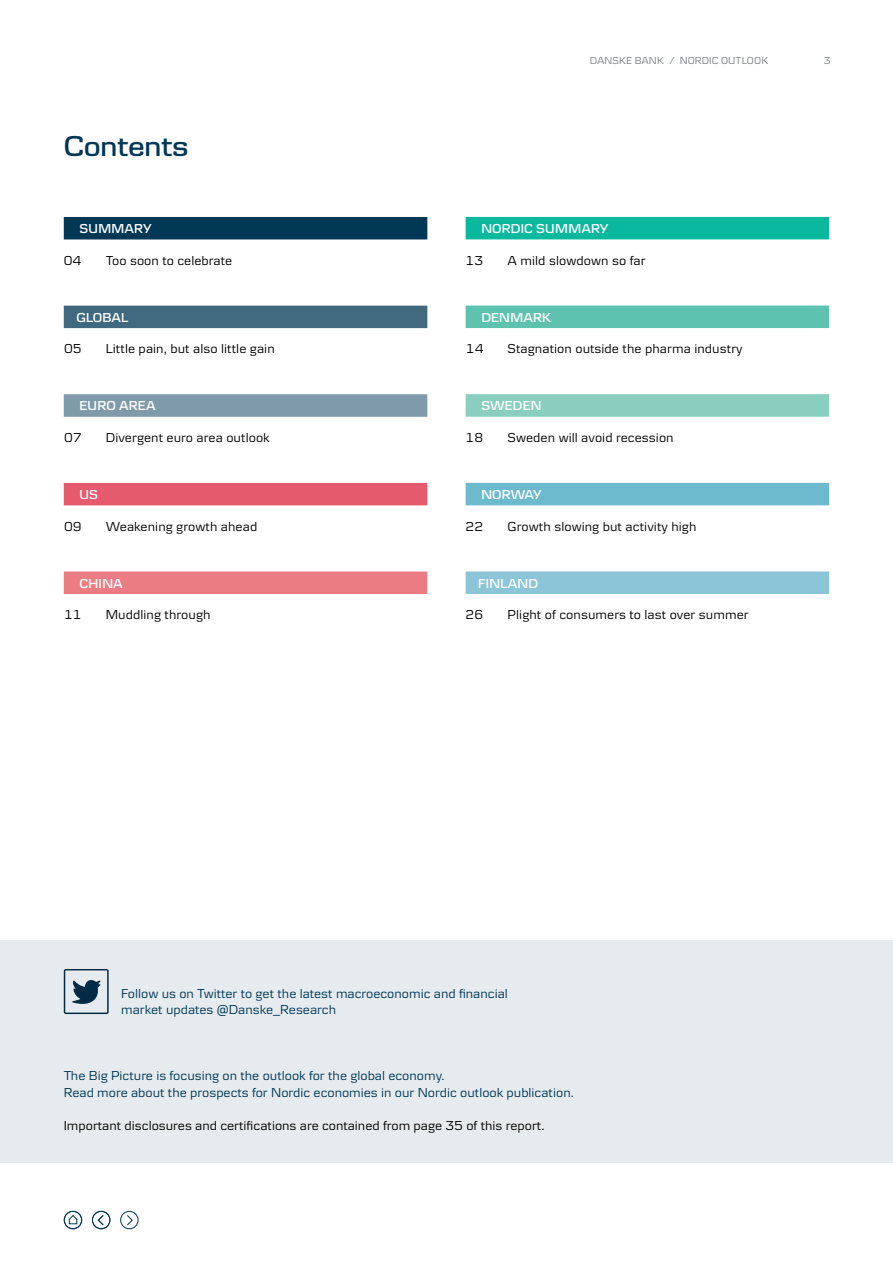
<style>
.page{position:relative;width:893px;height:1263px;background:#fff}
.page>*{position:absolute;margin:0;border:0;box-sizing:border-box;transform-origin:0 0}
.t1{font:600 30px "Danske Headline";color:#003755}
.t2{font:13.5px "Danske Textv 2";letter-spacing:.005em;color:#000}
.t3{font:13.5px/16.5px "Danske Textv 2";color:#003755}
.t4{font:600 13.5px "Danske Textv 2";letter-spacing:.01em;color:#fff}
.t5{font:10.5px "Danske Textv 2";letter-spacing:.005em;color:#7b8185}
</style>
<div class="page">
<div style="left:64px;top:1211px;width:18px;height:18px;border:1px solid #003755;border-radius:50%"></div>
<svg style="left:69px;top:1215px;width:9px;height:9px"></svg>
<div style="left:92px;top:1211px;width:18px;height:18px;border:1px solid #003755;border-radius:50%"></div>
<svg style="left:97px;top:1215px;width:7px;height:11px"></svg>
<div style="left:120px;top:1211px;width:18px;height:18px;border:1px solid #003755;border-radius:50%"></div>
<svg style="left:127px;top:1215px;width:6px;height:11px"></svg>
<div style="left:0;top:940px;width:893px;height:223px;background:#e5ebee"></div>
<svg style="left:64px;top:969px;width:45px;height:45px"></svg>
<div style="left:466px;top:217px;width:363px;height:22px;background:#09b89d"></div>
<div style="left:466px;top:306px;width:363px;height:22px;background:#5ec3ae"></div>
<div style="left:466px;top:394px;width:363px;height:23px;background:#8acebf"></div>
<div style="left:466px;top:483px;width:363px;height:22px;background:#6dbace"></div>
<div style="left:466px;top:571px;width:363px;height:23px;background:#8bc5d7"></div>
<div style="left:64px;top:217px;width:363px;height:22px;background:#003755"></div>
<div style="left:64px;top:306px;width:363px;height:22px;background:#406980"></div>
<div style="left:64px;top:394px;width:363px;height:23px;background:#7f9baa"></div>
<div style="left:64px;top:483px;width:363px;height:22px;background:#e65a6d"></div>
<div style="left:64px;top:571px;width:363px;height:23px;background:#eb7c83"></div>
<h1 class="t1" style="left:64px;top:129px;width:126px">Contents</h1>
<p class="t4" style="left:80px;top:221px;width:74px">SUMMARY</p>
<p class="t2" style="left:64px;top:253px;width:19px">04</p>
<p class="t2" style="left:106px;top:253px;width:128px">Too soon to celebrate</p>
<p class="t4" style="left:76px;top:310px;width:53px">GLOBAL</p>
<p class="t2" style="left:64px;top:341px;width:19px">05</p>
<p class="t2" style="left:106px;top:341px;width:170px">Little pain, but also little gain</p>
<p class="t4" style="left:80px;top:398px;width:78px">EURO AREA</p>
<p class="t2" style="left:64px;top:430px;width:19px">07</p>
<p class="t2" style="left:106px;top:430px;width:166px">Divergent euro area outlook</p>
<p class="t4" style="left:80px;top:487px;width:20px">US</p>
<p class="t2" style="left:64px;top:518px;width:19px">09</p>
<p class="t2" style="left:106px;top:518px;width:153px">Weakening growth ahead</p>
<p class="t4" style="left:80px;top:575px;width:45px">CHINA</p>
<p class="t2" style="left:64px;top:607px;width:19px">11</p>
<p class="t2" style="left:106px;top:607px;width:106px">Muddling through</p>
<p class="t5" style="left:590px;top:55px;width:180px">DANSKE BANK / NORDIC OUTLOOK</p>
<p class="t5" style="left:824px;top:55px;width:8px">3</p>
<p class="t4" style="left:481px;top:221px;width:129px">NORDIC SUMMARY</p>
<p class="t2" style="left:466px;top:253px;width:19px">13</p>
<p class="t2" style="left:508px;top:253px;width:140px">A mild slowdown so far</p>
<p class="t4" style="left:481px;top:310px;width:71px">DENMARK</p>
<p class="t2" style="left:466px;top:341px;width:19px">14</p>
<p class="t2" style="left:508px;top:341px;width:237px">Stagnation outside the pharma industry</p>
<p class="t4" style="left:481px;top:398px;width:62px">SWEDEN</p>
<p class="t2" style="left:466px;top:430px;width:19px">18</p>
<p class="t2" style="left:508px;top:430px;width:168px">Sweden will avoid recession</p>
<p class="t4" style="left:481px;top:487px;width:62px">NORWAY</p>
<p class="t2" style="left:466px;top:518px;width:19px">22</p>
<p class="t2" style="left:508px;top:518px;width:190px">Growth slowing but activity high</p>
<p class="t4" style="left:478px;top:575px;width:62px">FINLAND</p>
<p class="t2" style="left:466px;top:607px;width:19px">26</p>
<p class="t2" style="left:508px;top:607px;width:243px">Plight of consumers to last over summer</p>
<p class="t3" style="left:121px;top:985px;width:388px">Follow us on Twitter to get the latest macroeconomic and financial market updates @Danske_Research</p>
<p class="t3" style="left:64px;top:1067px;width:512px">The Big Picture is focusing on the outlook for the global economy.<br>Read more about the prospects for Nordic economies in our Nordic outlook publication.</p>
<p class="t2" style="left:64px;top:1118px;width:482px">Important disclosures and certifications are contained from page 35 of this report.</p>
</div>
